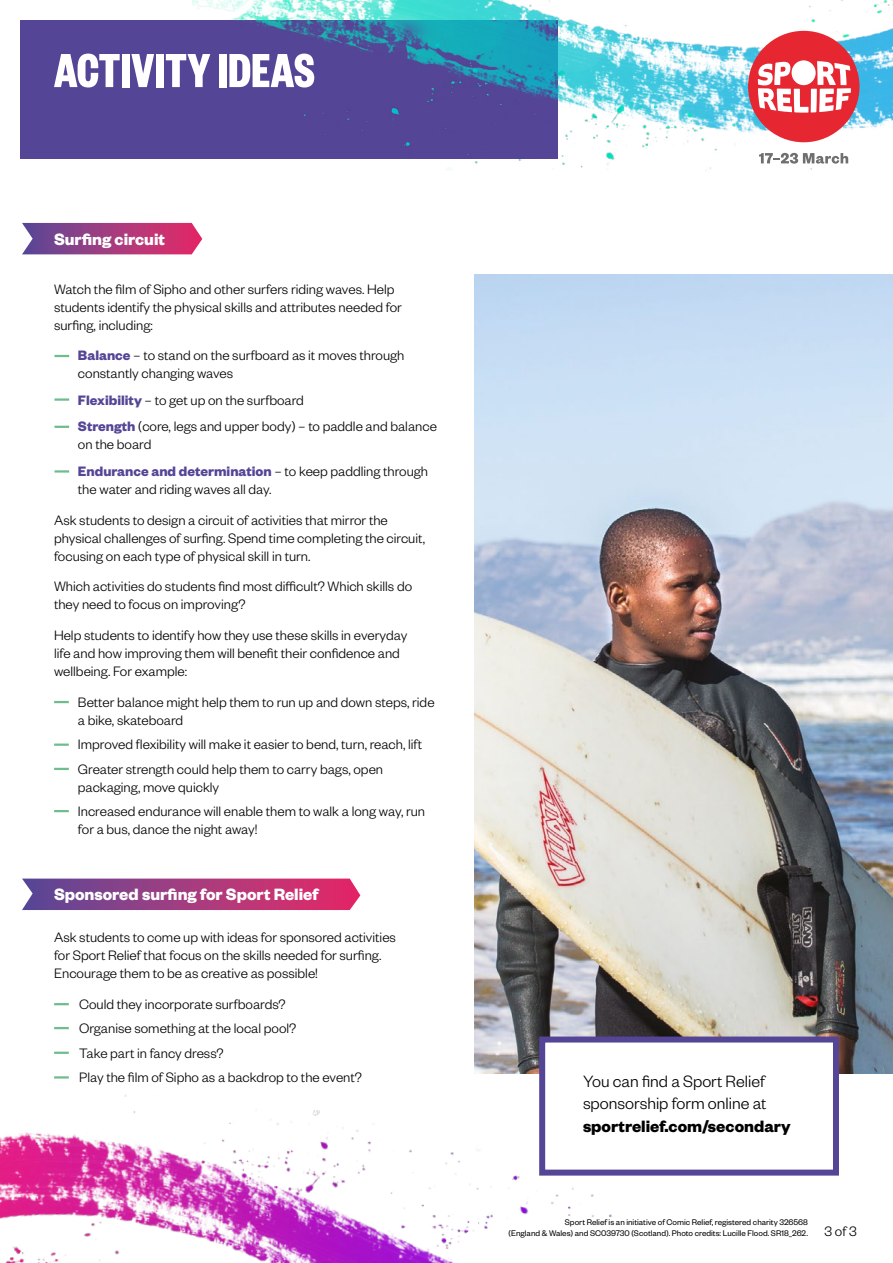
<style>
.page{position:relative;width:893px;height:1263px;background:#fff}
.page>*{position:absolute;margin:0;border:0;box-sizing:border-box;transform-origin:0 0}
.t1{font:700 52.5px "Founders Grotesk X Cond";letter-spacing:.01em;color:#fff}
.t2{font:300 18px/22.5px "Founders Grotesk";color:#000}
.t3{font:700 18px "Founders Grotesk";color:#fff}
.t4{font:700 18px "Founders Grotesk";color:#000}
.t5{font:300 15px/18px "Founders Grotesk";color:#000}
.t6{font:9px/10.8px "Founders Grotesk";color:#000;text-align:right}
.s1{font-weight:700;color:#554596}
</style>
<div class="page">
<svg style="left:22px;top:878px;width:338px;height:32px;background:#a64384"></svg>
<svg style="left:22px;top:223px;width:180px;height:31px;background:#a74586"></svg>
<div style="left:20px;top:20px;width:537px;height:139px;background:#554596"></div>
<img style="left:192px;top:0;width:701px;height:171px">
<img style="left:475px;top:274px;width:418px;height:800px">
<div style="left:539px;top:1036px;width:300px;height:139px;background:#fff;border:6px solid #554596"></div>
<img style="left:0;top:1075px;width:839px;height:188px">
<svg style="left:54px;top:355px;width:15px;height:2px"></svg>
<hr style="left:54px;top:398px;width:15px;height:3px;background:#6ebd8f">
<svg style="left:54px;top:426px;width:15px;height:2px"></svg>
<hr style="left:54px;top:470px;width:15px;height:3px;background:#6ebd8f">
<svg style="left:54px;top:701px;width:15px;height:2px"></svg>
<hr style="left:54px;top:743px;width:15px;height:3px;background:#6ebd8f">
<svg style="left:54px;top:768px;width:15px;height:2px"></svg>
<svg style="left:54px;top:810px;width:15px;height:2px"></svg>
<svg style="left:54px;top:1003px;width:15px;height:2px"></svg>
<svg style="left:54px;top:1027px;width:15px;height:2px"></svg>
<svg style="left:54px;top:1052px;width:15px;height:2px"></svg>
<svg style="left:54px;top:1076px;width:15px;height:2px"></svg>
<div style="left:748px;top:31px;width:111px;height:111px;background:#e62731;border-radius:50%"></div>
<svg style="left:758px;top:61px;width:93px;height:52px"></svg>
<div style="left:792px;top:60px;width:24px;height:25px;background:#fff;border-radius:50%"></div>
<svg style="left:759px;top:153px;width:89px;height:11px"></svg>
<h1 class="t1" style="left:54px;top:38px;width:262px">ACTIVITY IDEAS</h1>
<p class="t3" style="left:54px;top:228px;width:112px">Surfing circuit</p>
<p class="t5" style="left:54px;top:279px;width:349px">Watch the film of Sipho and other surfers riding waves. Help students identify the physical skills and attributes needed for surfing, including:</p>
<p class="t5" style="left:78px;top:346px;width:328px"><span class="s1">Balance</span> – to stand on the surfboard as it moves through constantly changing waves</p>
<p class="t5" style="left:78px;top:386px;width:360px;line-height:26.5px"><span class="s1">Flexibility</span> – to get up on the surfboard<br><span class="s1">Strength</span> (core, legs and upper body) – to paddle and balance</p>
<p class="t5" style="left:78px;top:431px;width:352px;line-height:26.5px">on the board<br><span class="s1">Endurance and determination</span> – to keep paddling through</p>
<p class="t5" style="left:54px;top:473px;width:335px;line-height:30.8px;text-indent:24px">the water and riding waves all day.<br>Ask students to design a circuit of activities that mirror the</p>
<p class="t5" style="left:54px;top:528px;width:373px">physical challenges of surfing. Spend time completing the circuit, focusing on each type of physical skill in turn.</p>
<p class="t5" style="left:54px;top:577px;width:360px">Which activities do students find most difficult? Which skills do they need to focus on improving?</p>
<p class="t5" style="left:54px;top:626px;width:355px">Help students to identify how they use these skills in everyday life and how improving them will benefit their confidence and wellbeing. For example:</p>
<p class="t5" style="left:78px;top:692px;width:358px">Better balance might help them to run up and down steps, ride a bike, skateboard</p>
<p class="t5" style="left:78px;top:732px;width:346px;line-height:24.3px">Improved flexibility will make it easier to bend, turn, reach, lift<br>Greater strength could help them to carry bags, open</p>
<p class="t5" style="left:78px;top:774px;width:349px;line-height:24.3px">packaging, move quickly<br>Increased endurance will enable them to walk a long way, run</p>
<p class="t5" style="left:78px;top:819px;width:181px">for a bus, dance the night away!</p>
<p class="t3" style="left:54px;top:883px;width:266px">Sponsored surfing for Sport Relief</p>
<p class="t5" style="left:54px;top:928px;width:343px">Ask students to come up with ideas for sponsored activities for Sport Relief that focus on the skills needed for surfing.<br>Encourage them to be as creative as possible!</p>
<p class="t5" style="left:79px;top:991px;width:284px;line-height:24.3px">Could they incorporate surfboards?<br>Organise something at the local pool?<br>Take part in fancy dress?<br>Play the film of Sipho as a backdrop to the event?</p>
<p class="t2" style="left:583px;top:1069px;width:185px">You can find a Sport Relief sponsorship form online at</p>
<p class="t4" style="left:583px;top:1114px;width:209px">sportrelief.com/secondary</p>
<p class="t6" style="left:509px;top:1216px;width:301px">Sport Relief is an initiative of Comic Relief, registered charity 326568<br>(England &amp; Wales) and SC039730 (Scotland). Photo credits: Lucille Flood. SR18_262.</p>
<p class="t5" style="left:825px;top:1222px;width:34px">3 of 3</p>
</div>
